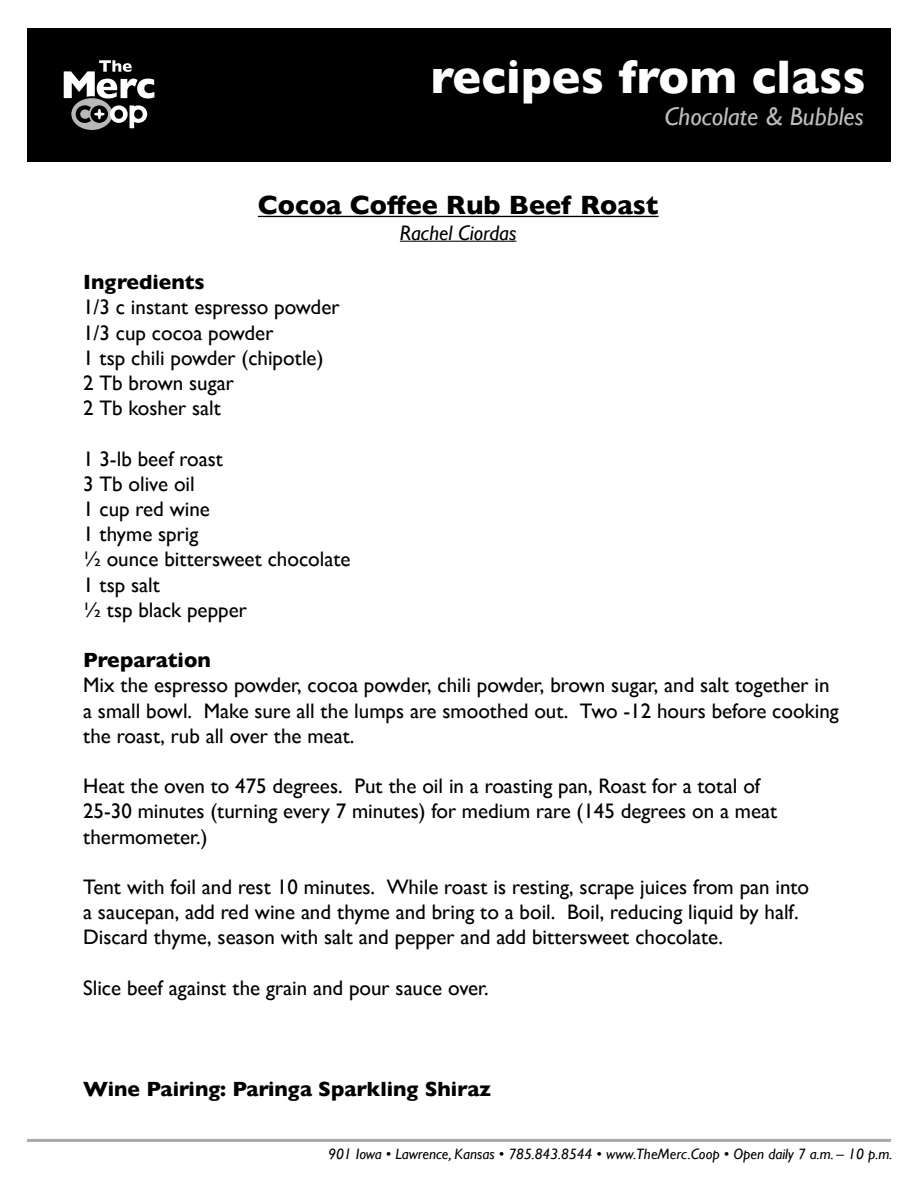
<style>
.page{position:relative;width:918px;height:1188px;background:#fff}
.page>*{position:absolute;margin:0;border:0;box-sizing:border-box;transform-origin:0 0}
.t1{font:800 48px "Gill Sans MT Pro";letter-spacing:.005em;color:#fff}
.t2{font:800 27px "Gill Sans MT Pro";color:#000}
.t3{font:italic 25.5px "Gill Sans";color:#bcbec0}
.t4{font:500 21px/25.2px "Gill Sans MT Pro";color:#000}
.t5{font:800 21px "Gill Sans MT Pro";color:#000}
.t6{font:italic 21px "Gill Sans";color:#000}
.t7{font:italic 15px "Gill Sans";color:#000}
</style>
<div class="page">
<div style="left:27px;top:28px;width:864px;height:134px;background:#000"></div>
<div style="left:71px;top:98px;width:41px;height:32px;background:#b6b8b9;border-radius:50%"></div>
<svg style="left:76px;top:105px;width:71px;height:23px"></svg>
<svg style="left:64px;top:60px;width:90px;height:38px"></svg>
<hr style="left:27px;top:1139px;width:864px;height:3px;background:#a7a9ac">
<hr style="left:258px;top:216px;width:401px;height:1px;background:#000">
<hr style="left:400px;top:241px;width:116px;height:1px;background:#000">
<h1 class="t1" style="left:431px;top:49px;width:437px">recipes from class</h1>
<p class="t3" style="left:664px;top:101px;width:201px">Chocolate &amp; Bubbles</p>
<p class="t2" style="left:258px;top:190px;width:402px">Cocoa Coffee Rub Beef Roast</p>
<p class="t6" style="left:400px;top:220px;width:118px">Rachel Ciordas</p>
<p class="t5" style="left:83px;top:270px;width:123px">Ingredients</p>
<p class="t4" style="left:83px;top:294px;width:258px">1/3 c instant espresso powder<br>1/3 cup cocoa powder<br>1 tsp chili powder (chipotle)<br>2 Tb brown sugar<br>2 Tb kosher salt</p>
<p class="t4" style="left:83px;top:446px;width:269px">1 3-lb beef roast<br>3 Tb olive oil<br>1 cup red wine<br>1 thyme sprig<br>½ ounce bittersweet chocolate<br>1 tsp salt<br>½ tsp black pepper</p>
<p class="t5" style="left:83px;top:648px;width:129px">Preparation</p>
<p class="t4" style="left:83px;top:672px;width:757px">Mix the espresso powder, cocoa powder, chili powder, brown sugar, and salt together in a small bowl. Make sure all the lumps are smoothed out. Two -12 hours before cooking the roast, rub all over the meat.</p>
<p class="t4" style="left:83px;top:773px;width:696px">Heat the oven to 475 degrees. Put the oil in a roasting pan, Roast for a total of<br>25-30 minutes (turning every 7 minutes) for medium rare (145 degrees on a meat thermometer.)</p>
<p class="t4" style="left:83px;top:874px;width:728px">Tent with foil and rest 10 minutes. While roast is resting, scrape juices from pan into a saucepan, add red wine and thyme and bring to a boil. Boil, reducing liquid by half.<br>Discard thyme, season with salt and pepper and add bittersweet chocolate.</p>
<p class="t4" style="left:83px;top:975px;width:407px">Slice beef against the grain and pour sauce over.</p>
<p class="t5" style="left:83px;top:1076px;width:409px">Wine Pairing: Paringa Sparkling Shiraz</p>
<p class="t7" style="left:328px;top:1145px;width:566px">901 Iowa • Lawrence, Kansas • 785.843.8544 • www.TheMerc.Coop • Open daily 7 a.m. – 10 p.m.</p>
</div>
